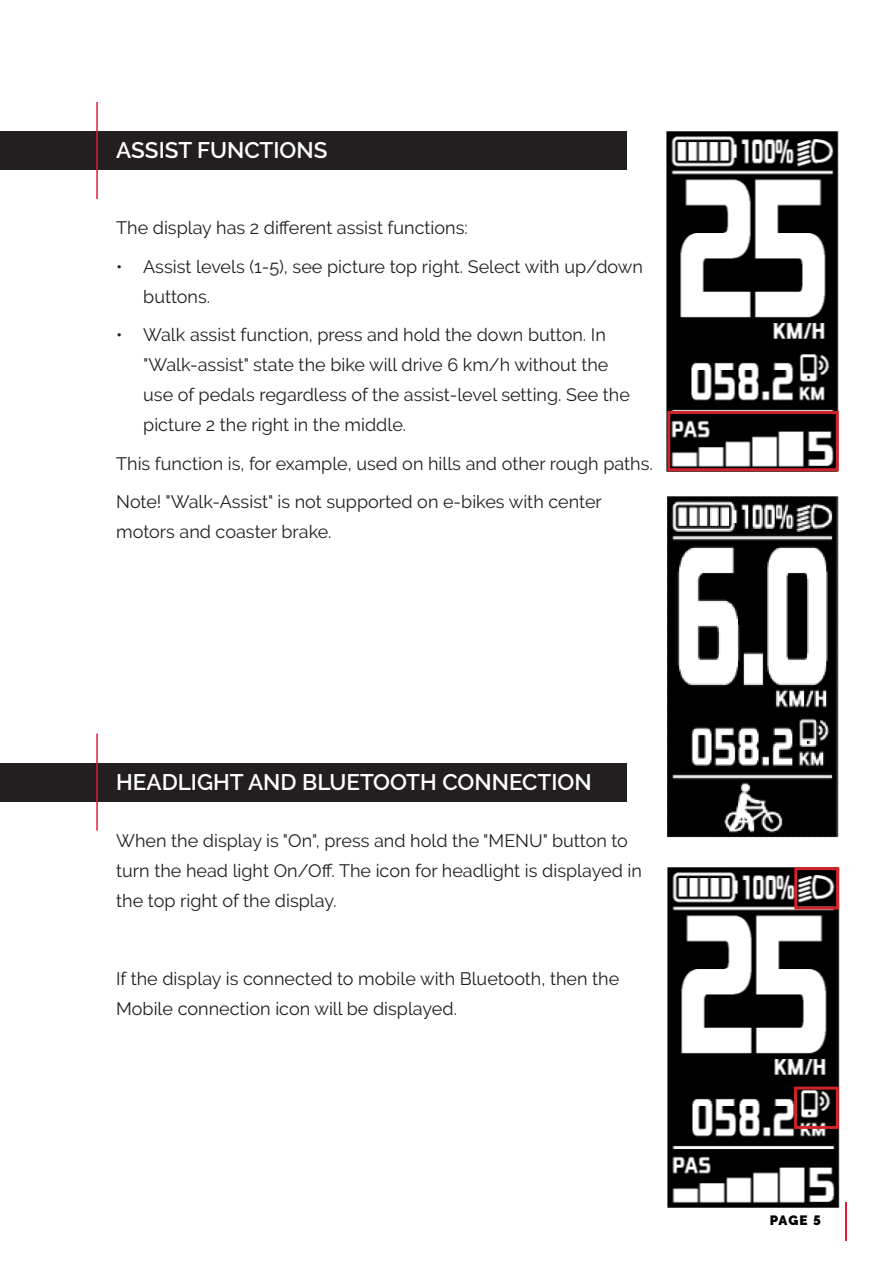
<style>
.page{position:relative;width:893px;height:1263px;background:#fff}
.page>*{position:absolute;margin:0;border:0;box-sizing:border-box;transform-origin:0 0}
.Overskrift_-_TOC_MAN{font:600 22.5px "Raleway";color:#fff}
.OLD_Brødtekst{font:18px/30px "Raleway";color:#231f20}
.t1{font:900 13.5px "Raleway";color:#000001}
</style>
<div class="page">
<img style="left:667px;top:497px;width:172px;height:340px">
<img style="left:667px;top:131px;width:172px;height:336px">
<div style="left:0;top:131px;width:627px;height:39px;background:#231f20"></div>
<hr style="left:96px;top:102px;width:2px;height:97px;background:#e61c39">
<div style="left:667px;top:411px;width:172px;height:60px;border:3px solid #d1232a"></div>
<img style="left:667px;top:867px;width:172px;height:340px">
<div style="left:794px;top:867px;width:45px;height:42px;border:3px solid #d1232a"></div>
<div style="left:794px;top:1086px;width:45px;height:43px;border:3px solid #d1232a"></div>
<div style="left:0;top:763px;width:627px;height:38px;background:#231f20"></div>
<hr style="left:96px;top:733px;width:2px;height:97px;background:#e61c39">
<hr style="left:845px;top:1202px;width:1px;height:39px;background:#e61b39">
<p class="Overskrift_-_TOC_MAN" style="left:116px;top:137px;width:213px">ASSIST FUNCTIONS</p>
<p class="OLD_Brødtekst" style="left:116px;top:213px;width:353px">The display has 2 different assist functions:</p>
<p class="OLD_Brødtekst" style="left:143px;top:252px;width:501px;text-indent:-27px">• Assist levels (1-5), see picture top right. Select with up/down buttons.</p>
<p class="OLD_Brødtekst" style="left:143px;top:320px;width:488px;text-indent:-27px">• Walk assist function, press and hold the down button. In "Walk-assist" state the bike will drive 6 km/h without the use of pedals regardless of the assist-level setting. See the picture 2 the right in the middle.</p>
<p class="OLD_Brødtekst" style="left:116px;top:449px;width:538px">This function is, for example, used on hills and other rough paths.</p>
<p class="OLD_Brødtekst" style="left:116px;top:487px;width:487px">Note! "Walk-Assist" is not supported on e-bikes with center motors and coaster brake.</p>
<p class="Overskrift_-_TOC_MAN" style="left:116px;top:769px;width:477px">HEADLIGHT AND BLUETOOTH CONNECTION</p>
<p class="OLD_Brødtekst" style="left:116px;top:826px;width:527px">When the display is "On", press and hold the "MENU" button to turn the head light On/Off. The icon for headlight is displayed in the top right of the display.</p>
<p class="OLD_Brødtekst" style="left:116px;top:963px;width:505px">If the display is connected to mobile with Bluetooth, then the<br>Mobile connection icon will be displayed.</p>
<p class="t1" style="left:770px;top:1212px;width:53px">PAGE 5</p>
</div>
